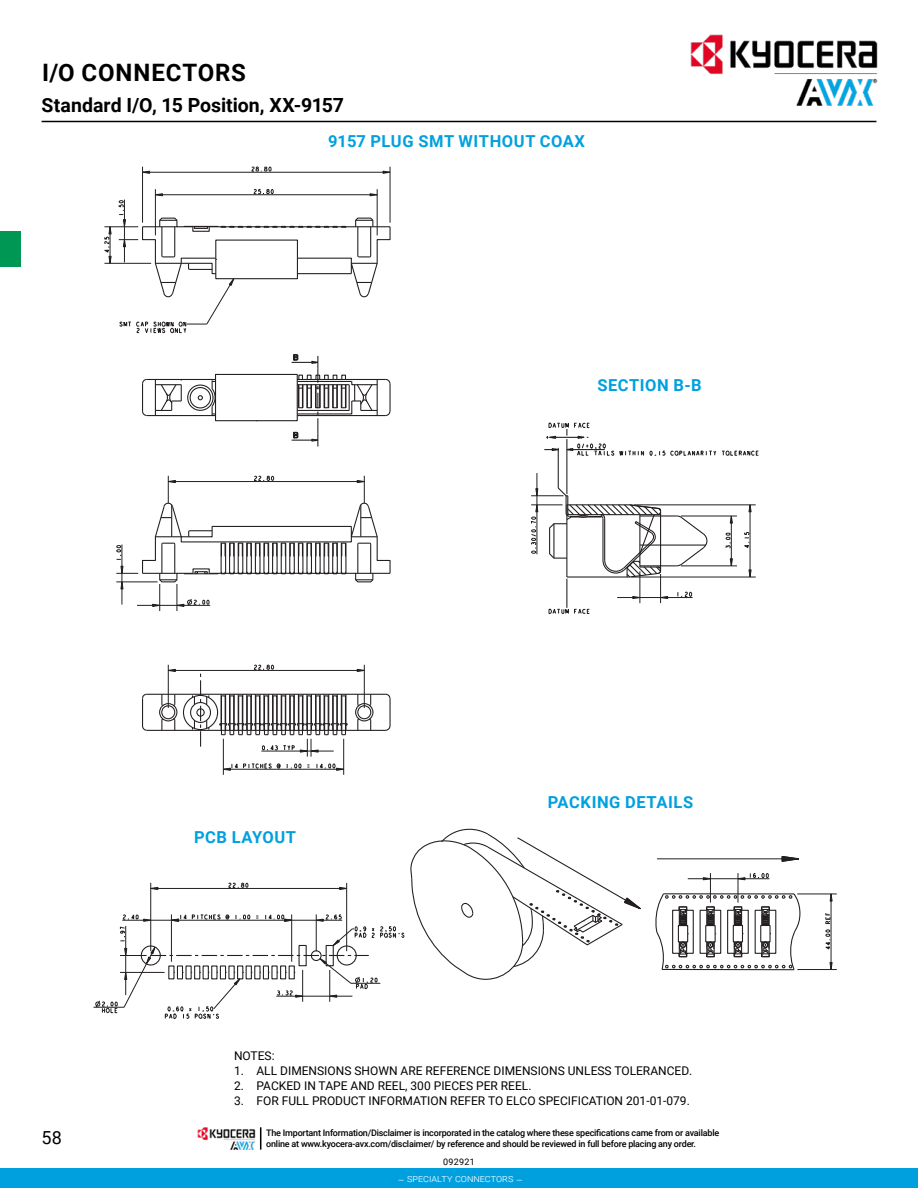
<style>
.page{position:relative;width:918px;height:1188px;background:#fff}
.page>*{position:absolute;margin:0;border:0;box-sizing:border-box;transform-origin:0 0}
.t1{font:700 24px "Roboto";letter-spacing:.035em;color:#000}
.t2{font:700 19.5px "Roboto";color:#000}
.t3{font:18px "Roboto";color:#000}
.t4{font:700 16.5px "Roboto";letter-spacing:.035em;color:#00a0df}
.t5{font:12px "Roboto";color:#000}
.t6{font:300 10.5px "Roboto";color:#fff}
.t7{font:500 9px/10.8px "Roboto";letter-spacing:-.025em;color:#000}
.t8{font:9px "Roboto";letter-spacing:.03em;color:#000}
</style>
<div class="page">
<hr style="left:42px;top:121px;width:834px;height:1px;background:#000">
<img style="left:669px;top:34px;width:209px;height:87px">
<div style="left:0;top:1169px;width:918px;height:19px;background:#00a0df"></div>
<img style="left:198px;top:1127px;width:57px;height:23px">
<svg style="left:260px;top:1127px;width:1px;height:23px"></svg>
<div style="left:0;top:232px;width:21px;height:35px;background:#009754"></div>
<svg style="left:251px;top:167px;width:21px;height:5px"></svg>
<svg style="left:143px;top:171px;width:7px;height:3px"></svg>
<svg style="left:382px;top:171px;width:8px;height:3px"></svg>
<svg style="left:104px;top:226px;width:8px;height:37px"></svg>
<svg style="left:254px;top:664px;width:20px;height:6px"></svg>
<svg style="left:169px;top:669px;width:7px;height:3px"></svg>
<svg style="left:357px;top:669px;width:7px;height:3px"></svg>
<svg style="left:531px;top:504px;width:6px;height:50px"></svg>
<svg style="left:535px;top:488px;width:2px;height:7px"></svg>
<hr style="left:110px;top:227px;width:1px;height:36px;background:#231f20">
<hr style="left:142px;top:167px;width:1px;height:56px;background:#231f20">
<hr style="left:168px;top:665px;width:1px;height:43px;background:#231f20">
<hr style="left:223px;top:739px;width:1px;height:36px;background:#231f20">
<hr style="left:343px;top:739px;width:1px;height:36px;background:#231f20">
<hr style="left:364px;top:665px;width:1px;height:43px;background:#231f20">
<hr style="left:390px;top:167px;width:1px;height:56px;background:#231f20">
<hr style="left:168px;top:670px;width:196px;height:1px;background:#231f20">
<hr style="left:537px;top:473px;width:1px;height:81px;background:#231f20">
<hr style="left:531px;top:505px;width:32px;height:1px;background:#231f20">
<hr style="left:531px;top:495px;width:32px;height:1px;background:#231f20">
<hr style="left:104px;top:263px;width:47px;height:1px;background:#231f20">
<hr style="left:104px;top:227px;width:34px;height:1px;background:#231f20">
<hr style="left:143px;top:172px;width:247px;height:1px;background:#231f20">
<svg style="left:192px;top:673px;width:17px;height:74px"></svg>
<hr style="left:147px;top:730px;width:239px;height:1px;background:#231f20">
<svg style="left:219px;top:695px;width:129px;height:76px"></svg>
<hr style="left:147px;top:694px;width:239px;height:1px;background:#231f20">
<div style="left:215px;top:374px;width:83px;height:47px;border:1px solid #231f20"></div>
<hr style="left:297px;top:415px;width:89px;height:1px;background:#231f20">
<hr style="left:147px;top:415px;width:69px;height:1px;background:#231f20">
<svg style="left:155px;top:380px;width:27px;height:35px"></svg>
<hr style="left:147px;top:379px;width:69px;height:1px;background:#231f20">
<hr style="left:297px;top:379px;width:89px;height:1px;background:#231f20">
<svg style="left:292px;top:354px;width:86px;height:93px"></svg>
<svg style="left:172px;top:718px;width:4px;height:12px"></svg>
<svg style="left:357px;top:718px;width:4px;height:12px"></svg>
<svg style="left:161px;top:718px;width:4px;height:12px"></svg>
<svg style="left:368px;top:718px;width:4px;height:12px"></svg>
<div style="left:183px;top:695px;width:35px;height:35px;border:1px solid #231f20;border-radius:50%"></div>
<div style="left:190px;top:702px;width:21px;height:21px;border:1px solid #231f20;border-radius:50%"></div>
<div style="left:159px;top:703px;width:18px;height:18px;border:1px solid #231f20;border-radius:50%"></div>
<div style="left:161px;top:705px;width:14px;height:14px;border:1px solid #231f20;border-radius:50%"></div>
<svg style="left:142px;top:693px;width:6px;height:38px"></svg>
<div style="left:196px;top:708px;width:9px;height:9px;border:1px solid #231f20;border-radius:50%"></div>
<svg style="left:172px;top:694px;width:4px;height:13px"></svg>
<svg style="left:161px;top:694px;width:4px;height:13px"></svg>
<svg style="left:211px;top:380px;width:5px;height:35px"></svg>
<div style="left:187px;top:385px;width:27px;height:26px;border:1px solid #231f20;border-radius:50%"></div>
<div style="left:190px;top:387px;width:21px;height:21px;border:1px solid #231f20;border-radius:50%"></div>
<svg style="left:142px;top:378px;width:6px;height:39px"></svg>
<svg style="left:198px;top:395px;width:5px;height:5px"></svg>
<div style="left:355px;top:703px;width:18px;height:18px;border:1px solid #231f20;border-radius:50%"></div>
<div style="left:357px;top:705px;width:14px;height:14px;border:1px solid #231f20;border-radius:50%"></div>
<svg style="left:385px;top:693px;width:6px;height:38px"></svg>
<svg style="left:357px;top:694px;width:4px;height:13px"></svg>
<svg style="left:368px;top:694px;width:4px;height:13px"></svg>
<svg style="left:116px;top:476px;width:275px;height:135px"></svg>
<svg style="left:385px;top:378px;width:6px;height:39px"></svg>
<svg style="left:119px;top:189px;width:272px;height:145px"></svg>
<svg style="left:544px;top:422px;width:215px;height:192px"></svg>
<svg style="left:825px;top:912px;width:6px;height:38px"></svg>
<svg style="left:830px;top:893px;width:3px;height:9px"></svg>
<svg style="left:829px;top:962px;width:4px;height:7px"></svg>
<hr style="left:93px;top:1007px;width:31px;height:1px;background:#231f20">
<hr style="left:797px;top:969px;width:40px;height:1px;background:#231f20">
<hr style="left:797px;top:894px;width:40px;height:1px;background:#231f20">
<hr style="left:831px;top:894px;width:1px;height:76px;background:#231f20">
<svg style="left:95px;top:828px;width:711px;height:191px"></svg>
<h1 class="t1" style="left:42px;top:56px;width:206px">I/O CONNECTORS</h1>
<h2 class="t2" style="left:42px;top:92px;width:304px">Standard I/O, 15 Position, XX-9157</h2>
<h3 class="t4" style="left:328px;top:129px;width:258px">9157 PLUG SMT WITHOUT COAX</h3>
<h3 class="t4" style="left:597px;top:374px;width:106px">SECTION B-B</h3>
<h3 class="t4" style="left:194px;top:825px;width:104px">PCB LAYOUT</h3>
<h3 class="t4" style="left:548px;top:790px;width:147px">PACKING DETAILS</h3>
<h3 class="t3" style="left:42px;top:1125px;width:22px">58</h3>
<h3 class="t5" style="left:234px;top:1047px;width:42px">NOTES:</h3>
<h3 class="t5" style="left:234px;top:1062px;width:460px">1. ALL DIMENSIONS SHOWN ARE REFERENCE DIMENSIONS UNLESS TOLERANCED.</h3>
<h3 class="t5" style="left:234px;top:1077px;width:299px">2. PACKED IN TAPE AND REEL, 300 PIECES PER REEL.</h3>
<h3 class="t5" style="left:234px;top:1092px;width:457px">3. FOR FULL PRODUCT INFORMATION REFER TO ELCO SPECIFICATION 201-01-079.</h3>
<p class="t7" style="left:266px;top:1127px;width:455px">The Important Information/Disclaimer is incorporated in the catalog where these specifications came from or available online at www.kyocera-avx.com/disclaimer/ by reference and should be reviewed in full before placing any order.</p>
<p class="t8" style="left:443px;top:1155px;width:33px">092921</p>
<p class="t6" style="left:398px;top:1171px;width:127px">– SPECIALTY CONNECTORS –</p>
</div>
